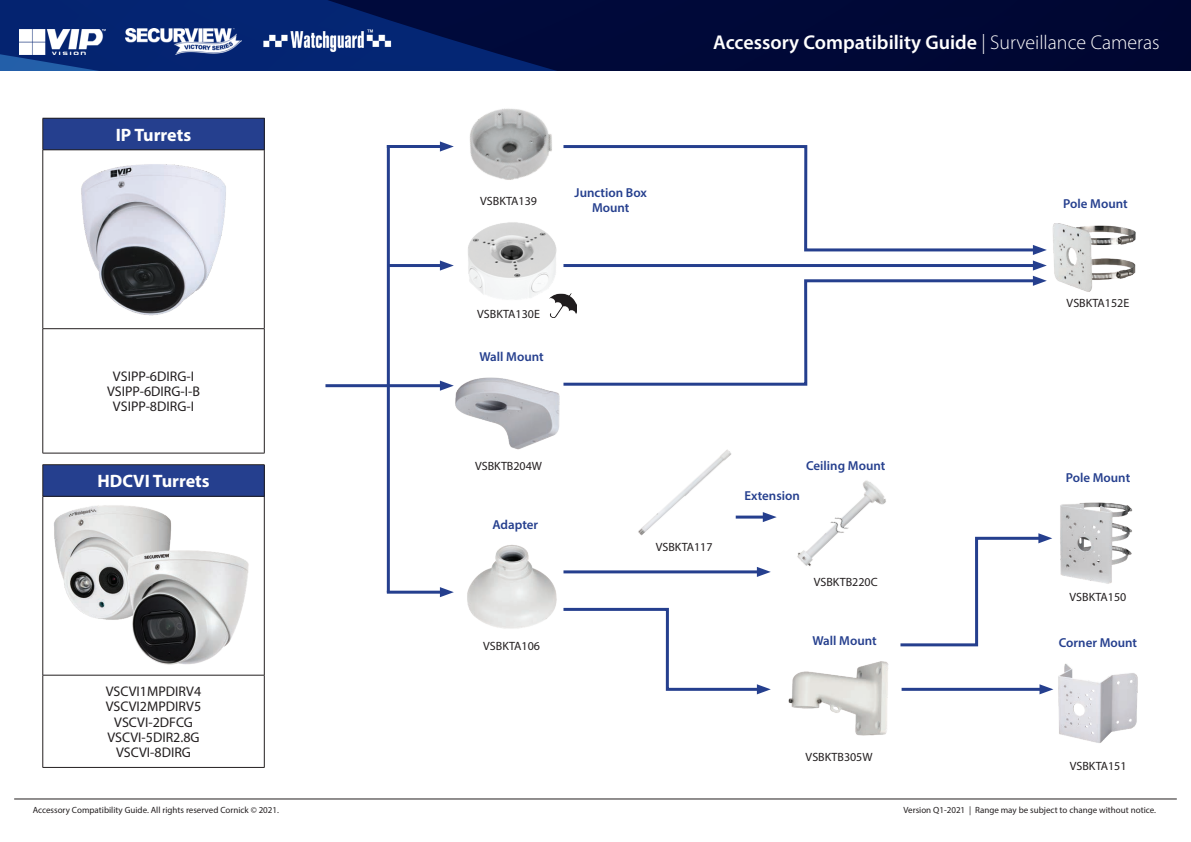
<style>
.page{position:relative;width:1191px;height:842px;background:#fff}
.page>*{position:absolute;margin:0;border:0;box-sizing:border-box;transform-origin:0 0}
.t1{font:600 20px "Myriad Pro";color:#fff}
.t2{font:700 18px "Myriad Pro";color:#fff}
.t3{font:14px/15.2px "Myriad Pro";color:#231f20;text-align:center}
.t4{font:600 13px/15.6px "Myriad Pro";color:#253f8e;text-align:center}
.t5{font:12px "Myriad Pro";color:#231f20}
.t6{font:9px "Myriad Pro";color:#231f20}
.s1{font-weight:300}
</style>
<div class="page">
<hr style="left:14px;top:799px;width:1162px;height:1px;background:#231f20">
<svg style="left:0;top:0;width:1191px;height:71px;background:#011149"></svg>
<img style="left:19px;top:29px;width:87px;height:25px">
<img style="left:126px;top:28px;width:116px;height:26px">
<img style="left:260px;top:28px;width:131px;height:26px">
<hr style="left:735px;top:516px;width:33px;height:3px;background:#253f8e">
<svg style="left:763px;top:512px;width:13px;height:10px"></svg>
<hr style="left:388px;top:384px;width:57px;height:3px;background:#253f8e">
<svg style="left:440px;top:381px;width:14px;height:10px"></svg>
<hr style="left:388px;top:264px;width:57px;height:3px;background:#253f8e">
<svg style="left:440px;top:260px;width:14px;height:11px"></svg>
<hr style="left:563px;top:264px;width:475px;height:3px;background:#253f8e">
<hr style="left:563px;top:570px;width:199px;height:3px;background:#253f8e">
<svg style="left:757px;top:567px;width:14px;height:10px"></svg>
<hr style="left:901px;top:688px;width:144px;height:3px;background:#253f8e">
<svg style="left:1039px;top:684px;width:14px;height:10px"></svg>
<div style="left:43px;top:118px;width:221px;height:32px;background:#253f8e"></div>
<hr style="left:43px;top:118px;width:221px;height:1px;background:#231f20">
<hr style="left:43px;top:118px;width:1px;height:32px;background:#231f20">
<hr style="left:264px;top:118px;width:1px;height:32px;background:#231f20">
<hr style="left:43px;top:150px;width:221px;height:1px;background:#231f20">
<hr style="left:43px;top:150px;width:1px;height:178px;background:#231f20">
<hr style="left:264px;top:150px;width:1px;height:178px;background:#231f20">
<hr style="left:43px;top:328px;width:221px;height:1px;background:#231f20">
<hr style="left:43px;top:329px;width:1px;height:124px;background:#231f20">
<hr style="left:264px;top:329px;width:1px;height:124px;background:#231f20">
<hr style="left:43px;top:453px;width:221px;height:1px;background:#231f20">
<img style="left:81px;top:164px;width:145px;height:152px">
<div style="left:43px;top:465px;width:221px;height:31px;background:#253f8e"></div>
<hr style="left:43px;top:464px;width:221px;height:1px;background:#231f20">
<hr style="left:43px;top:465px;width:1px;height:31px;background:#231f20">
<hr style="left:264px;top:465px;width:1px;height:31px;background:#231f20">
<hr style="left:43px;top:496px;width:221px;height:1px;background:#231f20">
<hr style="left:43px;top:496px;width:1px;height:179px;background:#231f20">
<hr style="left:264px;top:496px;width:1px;height:179px;background:#231f20">
<hr style="left:43px;top:675px;width:221px;height:1px;background:#231f20">
<hr style="left:43px;top:675px;width:1px;height:92px;background:#231f20">
<hr style="left:264px;top:675px;width:1px;height:92px;background:#231f20">
<hr style="left:43px;top:767px;width:221px;height:1px;background:#231f20">
<img style="left:54px;top:505px;width:117px;height:115px">
<img style="left:120px;top:540px;width:129px;height:125px">
<img style="left:797px;top:480px;width:89px;height:86px">
<img style="left:638px;top:449px;width:93px;height:87px">
<svg style="left:563px;top:607px;width:208px;height:87px"></svg>
<svg style="left:563px;top:278px;width:470px;height:108px"></svg>
<svg style="left:900px;top:533px;width:152px;height:114px"></svg>
<img style="left:467px;top:545px;width:90px;height:84px">
<img style="left:788px;top:661px;width:101px;height:75px">
<img style="left:1058px;top:663px;width:80px;height:80px">
<img style="left:1060px;top:502px;width:73px;height:82px">
<img style="left:455px;top:377px;width:105px;height:73px">
<img style="left:1052px;top:223px;width:84px;height:69px">
<img style="left:468px;top:222px;width:88px;height:77px">
<img style="left:470px;top:108px;width:82px;height:72px">
<svg style="left:563px;top:145px;width:470px;height:108px"></svg>
<svg style="left:1033px;top:245px;width:13px;height:41px"></svg>
<img style="left:549px;top:293px;width:27px;height:25px">
<hr style="left:387px;top:145px;width:58px;height:3px;background:#253f8e">
<svg style="left:440px;top:141px;width:14px;height:11px"></svg>
<hr style="left:387px;top:591px;width:58px;height:3px;background:#253f8e">
<svg style="left:440px;top:587px;width:14px;height:10px"></svg>
<hr style="left:325px;top:384px;width:63px;height:3px;background:#253f8e">
<hr style="left:387px;top:145px;width:3px;height:447px;background:#253f8e">
<h2 class="t2" style="left:116px;top:123px;width:77px">IP Turrets</h2>
<h3 class="t3" style="left:107px;top:368px;width:95px">VSIPP-6DIRG-I<br>VSIPP-6DIRG-I-B<br>VSIPP-8DIRG-I</h3>
<h2 class="t2" style="left:97px;top:469px;width:114px">HDCVI Turrets</h2>
<h3 class="t3" style="left:106px;top:683px;width:97px">VSCVI1MPDIRV4<br>VSCVI2MPDIRV5<br>VSCVI-2DFCG<br>VSCVI-5DIR2.8G<br>VSCVI-8DIRG</h3>
<h1 class="t1" style="left:713px;top:29px;width:448px">Accessory Compatibility Guide <span class="s1">| Surveillance Cameras</span></h1>
<h3 class="t4" style="left:574px;top:184px;width:74px">Junction Box<br>Mount</h3>
<h3 class="t5" style="left:480px;top:193px;width:58px">VSBKTA139</h3>
<h3 class="t4" style="left:1063px;top:195px;width:66px">Pole Mount</h3>
<h3 class="t5" style="left:477px;top:307px;width:64px">VSBKTA130E</h3>
<h3 class="t4" style="left:479px;top:349px;width:66px">Wall Mount</h3>
<h3 class="t5" style="left:475px;top:458px;width:68px">VSBKTB204W</h3>
<h3 class="t4" style="left:492px;top:517px;width:47px">Adapter</h3>
<h3 class="t5" style="left:483px;top:639px;width:58px">VSBKTA106</h3>
<h3 class="t5" style="left:656px;top:539px;width:58px">VSBKTA117</h3>
<h3 class="t4" style="left:806px;top:457px;width:81px">Ceiling Mount</h3>
<h3 class="t4" style="left:744px;top:488px;width:57px">Extension</h3>
<h3 class="t5" style="left:814px;top:574px;width:65px">VSBKTB220C</h3>
<h3 class="t4" style="left:812px;top:633px;width:66px">Wall Mount</h3>
<h3 class="t5" style="left:805px;top:749px;width:68px">VSBKTB305W</h3>
<h3 class="t5" style="left:1066px;top:295px;width:64px">VSBKTA152E</h3>
<h3 class="t4" style="left:1065px;top:470px;width:66px">Pole Mount</h3>
<h3 class="t5" style="left:1069px;top:590px;width:58px">VSBKTA150</h3>
<h3 class="t4" style="left:1058px;top:634px;width:80px">Corner Mount</h3>
<h3 class="t5" style="left:1069px;top:758px;width:58px">VSBKTA151</h3>
<p class="t6" style="left:33px;top:804px;width:248px">Accessory Compatibility Guide. All rights reserved Cornick © 2021.</p>
<p class="t6" style="left:903px;top:804px;width:254px">Version Q1-2021 | Range may be subject to change without notice.</p>
</div>
